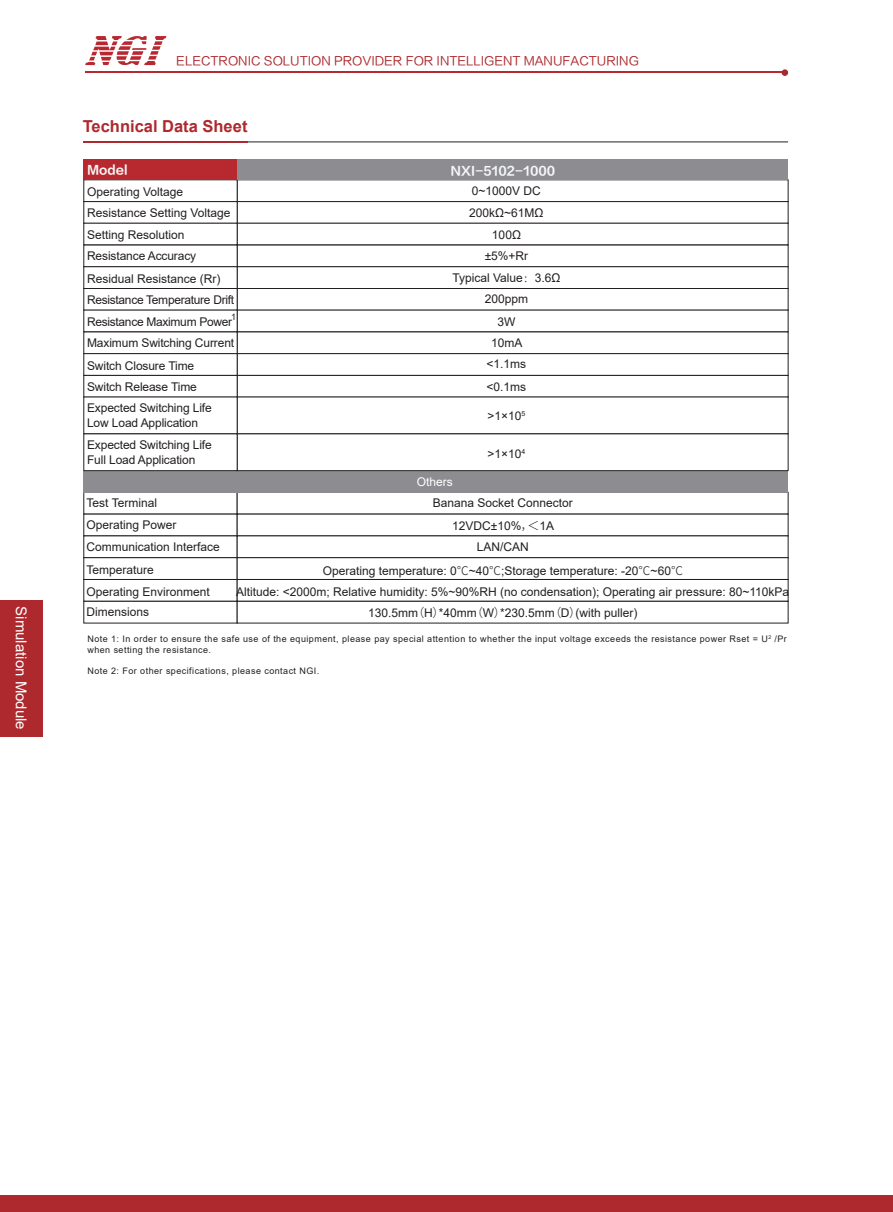
<style>
.page{position:relative;width:893px;height:1212px;background:#fff}
.page>*{position:absolute;margin:0;border:0;box-sizing:border-box;transform-origin:0 0}
.t1{font:700 16.5px "Arial";color:#ae292e}
.t2{font:15px "Arial";color:#fff}
.t3{font:12px/21.1px "Arial";color:#231f20}
.t4{font:12px "FZLTHK GBK1 0";color:#ae292e}
.t5{font:12px "Arial";letter-spacing:-.025em;color:#231f20}
.t6{font:12px "FZLTCHJW GB1 0";color:#f6f7f7}
.t7{font:12px "Arial";color:#fff}
.t8{font:9px/10.8px "Arial";letter-spacing:.05em;color:#231f20}
.s1{font-family:"Adobe Song Std";font-weight:300}
.s2{font-family:"Source Han Sans CN";font-weight:300}
</style>
<div class="page">
<svg style="left:85px;top:36px;width:81px;height:29px"></svg>
<hr style="left:85px;top:72px;width:699px;height:1px;background:#b7282f">
<div style="left:782px;top:69px;width:6px;height:7px;background:#a42b2e;border-radius:50%"></div>
<div style="left:0;top:1195px;width:893px;height:17px;background:#ae292e"></div>
<hr style="left:84px;top:142px;width:704px;height:1px;background:#231f20">
<hr style="left:83px;top:141px;width:165px;height:2px;background:#ae292e">
<div style="left:0;top:600px;width:43px;height:136px;background:#ae292e"></div>
<div style="left:237px;top:201px;width:551px;height:22px;background:#fff;border:1px solid #231f20"></div>
<div style="left:237px;top:223px;width:551px;height:22px;background:#fff;border:1px solid #231f20"></div>
<div style="left:84px;top:201px;width:153px;height:22px;background:#fff;border:1px solid #231f20"></div>
<div style="left:84px;top:223px;width:153px;height:22px;background:#fff;border:1px solid #231f20"></div>
<div style="left:237px;top:245px;width:551px;height:22px;background:#fff;border:1px solid #231f20"></div>
<div style="left:84px;top:245px;width:153px;height:22px;background:#fff;border:1px solid #231f20"></div>
<div style="left:84px;top:514px;width:153px;height:22px;background:#fff;border:1px solid #231f20"></div>
<div style="left:237px;top:514px;width:551px;height:22px;background:#fff;border:1px solid #231f20"></div>
<div style="left:84px;top:536px;width:153px;height:22px;background:#fff;border:1px solid #231f20"></div>
<div style="left:237px;top:536px;width:551px;height:22px;background:#fff;border:1px solid #231f20"></div>
<div style="left:84px;top:579px;width:153px;height:22px;background:#fff;border:1px solid #231f20"></div>
<div style="left:237px;top:579px;width:551px;height:22px;background:#fff;border:1px solid #231f20"></div>
<div style="left:84px;top:601px;width:153px;height:22px;background:#fff;border:1px solid #231f20"></div>
<div style="left:237px;top:601px;width:551px;height:22px;background:#fff;border:1px solid #231f20"></div>
<div style="left:84px;top:471px;width:704px;height:21px;background:#8d8d91"></div>
<div style="left:237px;top:160px;width:551px;height:20px;background:#8d8d91"></div>
<div style="left:84px;top:160px;width:153px;height:20px;background:#b7282f"></div>
<div style="left:237px;top:288px;width:551px;height:22px;background:#fff;border:1px solid #231f20"></div>
<div style="left:237px;top:310px;width:551px;height:22px;background:#fff;border:1px solid #231f20"></div>
<div style="left:84px;top:288px;width:153px;height:22px;background:#fff;border:1px solid #231f20"></div>
<div style="left:84px;top:310px;width:153px;height:22px;background:#fff;border:1px solid #231f20"></div>
<div style="left:237px;top:332px;width:551px;height:22px;background:#fff;border:1px solid #231f20"></div>
<div style="left:84px;top:332px;width:153px;height:22px;background:#fff;border:1px solid #231f20"></div>
<div style="left:237px;top:375px;width:551px;height:22px;background:#fff;border:1px solid #231f20"></div>
<div style="left:237px;top:397px;width:551px;height:37px;background:#fff;border:1px solid #231f20"></div>
<div style="left:84px;top:375px;width:153px;height:22px;background:#fff;border:1px solid #231f20"></div>
<div style="left:84px;top:397px;width:153px;height:37px;background:#fff;border:1px solid #231f20"></div>
<div style="left:237px;top:434px;width:551px;height:37px;background:#fff;border:1px solid #231f20"></div>
<div style="left:84px;top:434px;width:153px;height:37px;background:#fff;border:1px solid #231f20"></div>
<p class="t2" style="left:31px;top:606px;width:125px;rotate:90deg">Simulation Module</p>
<p class="t4" style="left:176px;top:54px;width:464px">ELECTRONIC SOLUTION PROVIDER FOR INTELLIGENT MANUFACTURING</p>
<h1 class="t1" style="left:83px;top:114px;width:166px">Technical Data Sheet</h1>
<p class="t6" style="left:87px;top:163px;width:42px">Model</p>
<p class="t6" style="left:450px;top:165px;width:106px">NXI-5102-1000</p>
<p class="t3" style="left:469px;top:180px;width:76px;line-height:21.8px">0~1000V DC<br>200kΩ~61MΩ</p>
<p class="t3" style="left:87px;top:181px;width:98px">Operating Voltage</p>
<p class="t3" style="left:87px;top:224px;width:111px">Setting Resolution<br>Resistance Accuracy</p>
<p class="t5" style="left:87px;top:292px;width:149px">Resistance Temperature Drift</p>
<p class="t3" style="left:87px;top:202px;width:145px">Resistance Setting Voltage</p>
<p class="t3" style="left:485px;top:224px;width:45px;text-align:center">100Ω ±5%+Rr</p>
<p class="t3" style="left:452px;top:267px;width:110px">Typical Value<span class="s1">：</span>3.6Ω</p>
<p class="t3" style="left:87px;top:268px;width:135px">Residual Resistance (Rr)</p>
<p class="t3" style="left:87px;top:311px;width:149px">Resistance Maximum Power<br>Maximum Switching Current</p>
<p class="t3" style="left:87px;top:376px;width:111px">Switch Release Time</p>
<p class="t3" style="left:485px;top:288px;width:45px">200ppm</p>
<p class="t8" style="left:231px;top:311px;width:7px">1</p>
<p class="t3" style="left:497px;top:311px;width:19px">3W</p>
<p class="t3" style="left:491px;top:332px;width:33px">10mA</p>
<p class="t3" style="left:487px;top:353px;width:41px">&lt;1.1ms</p>
<p class="t3" style="left:87px;top:355px;width:109px">Switch Closure Time</p>
<p class="t3" style="left:87px;top:401px;width:126px;line-height:14.4px">Expected Switching Life<br>Low Load Application</p>
<p class="t3" style="left:87px;top:438px;width:126px;line-height:14.4px">Expected Switching Life<br>Full Load Application</p>
<p class="t3" style="left:487px;top:376px;width:41px">&lt;0.1ms</p>
<p class="t3" style="left:487px;top:405px;width:39px">&gt;1×10<sup>5</sup></p>
<p class="t3" style="left:487px;top:443px;width:39px">&gt;1×10<sup>4</sup></p>
<p class="t3" style="left:87px;top:492px;width:135px;line-height:22.2px">Test Terminal<br>Operating Power<br>Communication Interface<br>Temperature<br>Operating Environment</p>
<p class="t3" style="left:87px;top:601px;width:64px">Dimensions</p>
<p class="t7" style="left:417px;top:473px;width:38px">Others</p>
<p class="t3" style="left:433px;top:492px;width:142px">Banana Socket Connector</p>
<p class="t3" style="left:323px;top:535px;width:362px;line-height:23.5px;text-align:center">LAN/CAN<br>Operating temperature: 0<span class="s2">℃</span>~40<span class="s2">℃</span>;Storage temperature: -20<span class="s2">℃</span>~60<span class="s2">℃</span></p>
<p class="t3" style="left:368px;top:581px;width:422px;text-indent:-132px">Altitude: &lt;2000m; Relative humidity: 5%~90%RH (no condensation); Operating air pressure: 80~110kPa<br>130.5mm<span class="s2">（</span>H<span class="s2">）</span>*40mm<span class="s2">（</span>W<span class="s2">）</span>*230.5mm<span class="s2">（</span>D<span class="s2">）</span>(with puller)</p>
<p class="t3" style="left:452px;top:515px;width:103px">12VDC±10%<span class="s2">，＜</span>1A</p>
<p class="t8" style="left:87px;top:633px;width:701px">Note 1: In order to ensure the safe use of the equipment, please pay special attention to whether the input voltage exceeds the resistance power Rset = U<sup>2</sup> /Pr when setting the resistance.</p>
<p class="t8" style="left:87px;top:666px;width:233px">Note 2: For other specifications, please contact NGI.</p>
</div>
